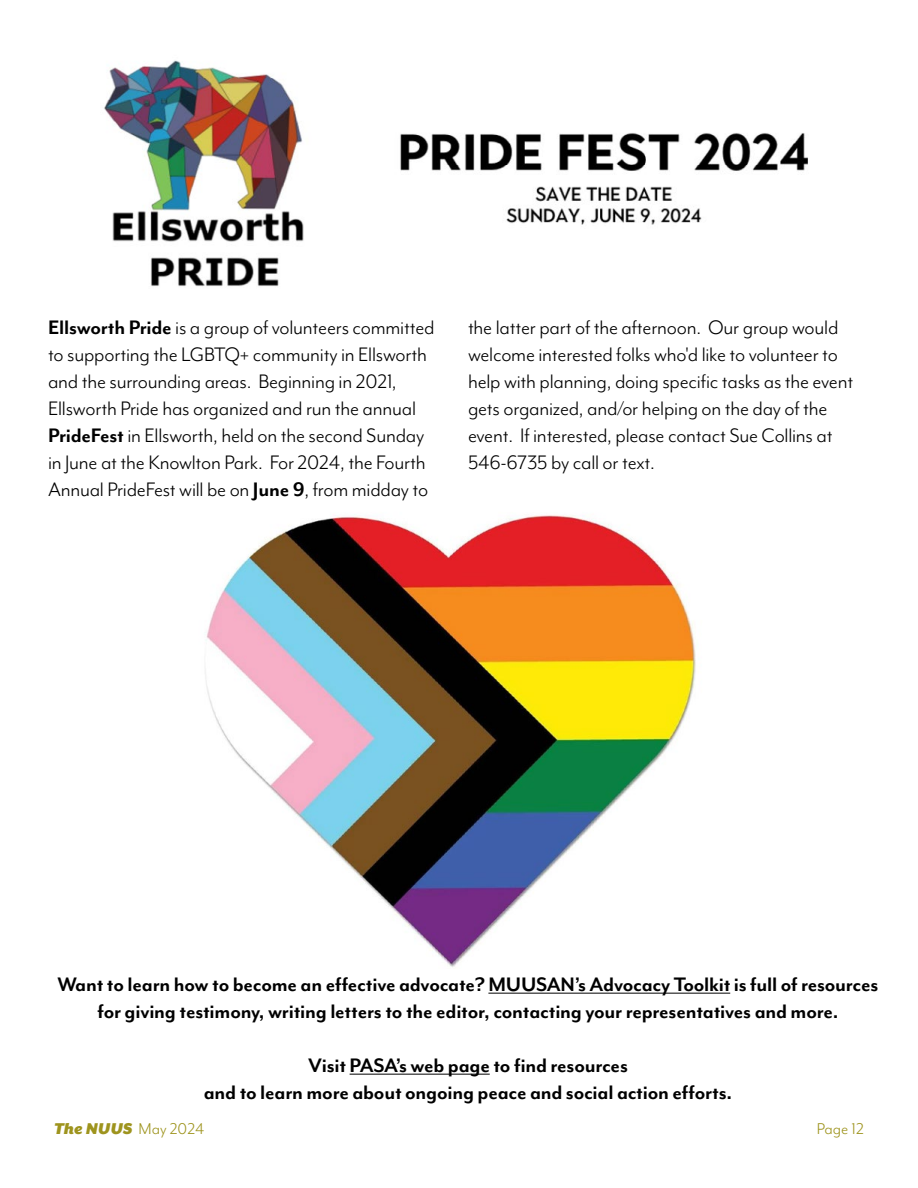
<style>
.page{position:relative;width:918px;height:1188px;background:#fff}
.page>*{position:absolute;margin:0;border:0;box-sizing:border-box;transform-origin:0 0}
.t1{font:22.5px/27px "Mr Eaves Mod OT";letter-spacing:-.01em;color:#000}
.t2{font:700 22.5px/27px "Mr Eaves Mod OT";letter-spacing:-.01em;color:#000;text-align:center}
.t3{font:italic 900 18px "Mr Eaves XL San OT";color:#9e941e}
.t4{font:18px "Mr Eaves Mod OT";color:#9e941e}
.s1{font-weight:700}
.s2{font-family:"Mr Eaves Mod OT";font-weight:400;font-style:normal}
</style>
<div class="page">
<img style="left:205px;top:514px;width:509px;height:479px">
<img style="left:104px;top:60px;width:704px;height:227px">
<hr style="left:488px;top:993px;width:242px;height:1px;background:#000">
<hr style="left:350px;top:1074px;width:140px;height:1px;background:#000">
<p class="t1" style="left:48px;top:314px;width:388px"><span class="s1">Ellsworth Pride</span> is a group of volunteers committed to supporting the LGBTQ+ community in Ellsworth and the surrounding areas. Beginning in 2021, Ellsworth Pride has organized and run the annual <span class="s1">PrideFest</span> in Ellsworth, held on the second Sunday in June at the Knowlton Park. For 2024, the Fourth Annual PrideFest will be on <span class="s1">June 9</span>, from midday to</p>
<p class="t1" style="left:468px;top:314px;width:387px">the latter part of the afternoon. Our group would welcome interested folks who'd like to volunteer to help with planning, doing specific tasks as the event gets organized, and/or helping on the day of the event. If interested, please contact Sue Collins at 546-6735 by call or text.</p>
<p class="t2" style="left:58px;top:970px;width:822px">Want to learn how to become an effective advocate? MUUSAN’s Advocacy Toolkit is full of resources for giving testimony, writing letters to the editor, contacting your representatives and more.</p>
<p class="t2" style="left:204px;top:1051px;width:530px">Visit PASA’s web page to find resources<br>and to learn more about ongoing peace and social action efforts.</p>
<p class="t3" style="left:54px;top:1118px;width:152px">The NUUS <span class="s2">May 2024</span></p>
<p class="t4" style="left:817px;top:1119px;width:49px">Page 12</p>
</div>
